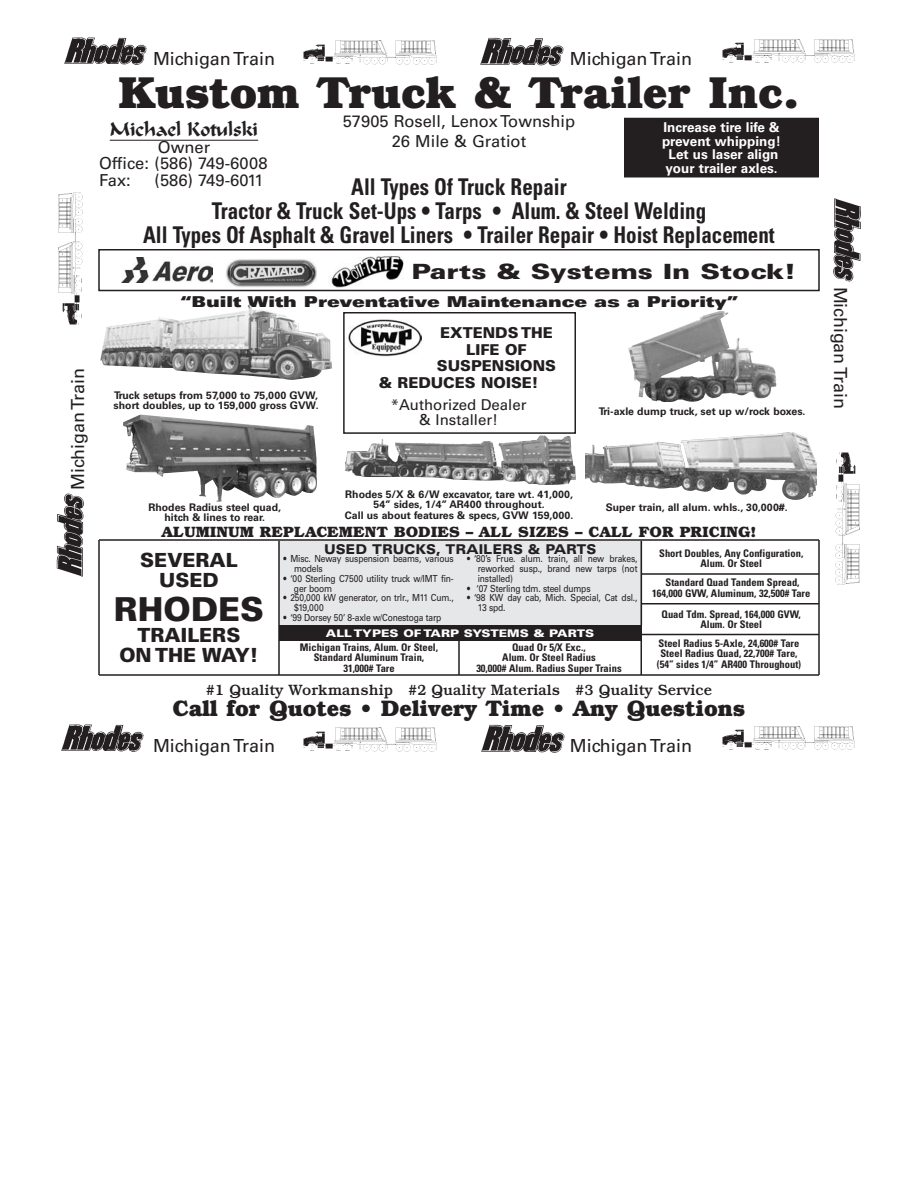
<style>
.page{position:relative;width:918px;height:1188px;background:#fff}
.page>*{position:absolute;margin:0;border:0;box-sizing:border-box;transform-origin:0 0}
.t1{font:700 45px "Bookman";color:#231f20}
.t2{font:900 33px "Univers";color:#231f20}
.t3{font:700 condensed 23.1px "Univers";color:#231f20;scale:.91 1}
.t4{font:700 22.5px "Bookman";color:#231f20}
.t5{font:900 21px "Univers";color:#231f20;scale:1.3 1}
.t6{font:900 19.5px "Univers";color:#231f20}
.t7{font:19.5px "Calligrapher";color:#231f20}
.t8{font:18px "Univers";color:#231f20}
.t9{font:16.5px "Univers";color:#231f20}
.t10{font:500 15px "Bookman";color:#231f20}
.t11{font:700 15px "Bookman";color:#231f20}
.t12{font:900 expanded 15px "Univers";color:#231f20}
.t13{font:900 15px/16.5px "Univers";color:#231f20;text-align:center}
.t14{font:15px "Univers";color:#231f20}
.t15{font:700 13.5px "Univers";color:#fff}
.t16{font:900 expanded 13.5px "Univers";color:#231f20;scale:.9 1}
.t17{font:700 condensed 10.5px "Univers";color:#231f20}
.t18{font:700 10.5px "Univers";color:#231f20}
.t19{font:900 10.5px "Univers";color:#fff;scale:1.2 1}
.t20{font:9.75px/9.8px "Univers";letter-spacing:-.02em;color:#231f20;scale:.87 1}
</style>
<div class="page">
<div style="left:279px;top:541px;width:363px;height:84px;background:#e6e7e9"></div>
<hr style="left:110px;top:140px;width:148px;height:1px;background:#231f20">
<img style="left:64px;top:37px;width:83px;height:28px">
<img style="left:303px;top:44px;width:32px;height:20px">
<img style="left:335px;top:40px;width:102px;height:25px">
<img style="left:480px;top:37px;width:84px;height:29px">
<img style="left:722px;top:42px;width:31px;height:21px">
<img style="left:753px;top:39px;width:102px;height:24px">
<img style="left:833px;top:198px;width:28px;height:84px">
<img style="left:836px;top:452px;width:20px;height:31px">
<img style="left:835px;top:483px;width:25px;height:102px">
<img style="left:56px;top:493px;width:28px;height:84px">
<img style="left:62px;top:293px;width:20px;height:32px">
<img style="left:58px;top:192px;width:25px;height:101px">
<img style="left:61px;top:724px;width:83px;height:28px">
<img style="left:303px;top:731px;width:32px;height:20px">
<img style="left:335px;top:727px;width:102px;height:25px">
<img style="left:481px;top:724px;width:84px;height:29px">
<img style="left:722px;top:729px;width:31px;height:21px">
<img style="left:753px;top:726px;width:102px;height:24px">
<img style="left:628px;top:311px;width:149px;height:91px">
<hr style="left:99px;top:539px;width:720px;height:2px;background:#231f20">
<img style="left:123px;top:415px;width:194px;height:87px">
<img style="left:585px;top:432px;width:232px;height:68px">
<img style="left:345px;top:435px;width:231px;height:50px">
<img style="left:100px;top:305px;width:232px;height:75px">
<div style="left:98px;top:249px;width:722px;height:42px;border:2px solid #231f20"></div>
<hr style="left:99px;top:674px;width:720px;height:2px;background:#231f20">
<hr style="left:640px;top:541px;width:2px;height:134px;background:#231f20">
<hr style="left:458px;top:633px;width:2px;height:42px;background:#231f20">
<hr style="left:278px;top:541px;width:2px;height:134px;background:#231f20">
<hr style="left:641px;top:573px;width:178px;height:2px;background:#231f20">
<hr style="left:98px;top:540px;width:2px;height:135px;background:#231f20">
<hr style="left:818px;top:540px;width:2px;height:135px;background:#231f20">
<div style="left:625px;top:118px;width:193px;height:59px;background:#231f20"></div>
<hr style="left:641px;top:603px;width:178px;height:1px;background:#231f20">
<hr style="left:641px;top:634px;width:178px;height:1px;background:#231f20">
<div style="left:343px;top:312px;width:233px;height:122px;border:2px solid #231f20"></div>
<img style="left:349px;top:320px;width:73px;height:37px">
<img style="left:122px;top:257px;width:91px;height:26px">
<img style="left:226px;top:259px;width:90px;height:28px">
<img style="left:329px;top:256px;width:75px;height:33px">
<div style="left:279px;top:625px;width:362px;height:15px;background:#231f20"></div>
<p class="t8" style="left:67px;top:490px;width:124px;rotate:-90deg">Michigan Train</p>
<p class="t8" style="left:153px;top:47px;width:124px">Michigan Train</p>
<p class="t8" style="left:570px;top:47px;width:124px">Michigan Train</p>
<p class="t1" style="left:119px;top:64px;width:682px">Kustom Truck &amp; Trailer Inc.</p>
<p class="t9" style="left:343px;top:112px;width:234px">57905 Rosell, Lenox Township</p>
<p class="t9" style="left:392px;top:131px;width:136px">26 Mile &amp; Gratiot</p>
<p class="t7" style="left:110px;top:118px;width:150px">Michael Kotulski</p>
<p class="t9" style="left:158px;top:137px;width:54px">Owner</p>
<p class="t9" style="left:99px;top:154px;width:170px">Office: (586) 749-6008</p>
<p class="t9" style="left:99px;top:170px;width:33px">Fax:</p>
<p class="t9" style="left:155px;top:170px;width:111px">(586) 749-6011</p>
<p class="t15" style="left:663px;top:120px;width:118px">Increase tire life &amp;</p>
<p class="t15" style="left:662px;top:133px;width:120px">prevent whipping!</p>
<p class="t15" style="left:669px;top:147px;width:111px">Let us laser align</p>
<p class="t15" style="left:666px;top:160px;width:114px">your trailer axles.</p>
<p class="t3" style="left:351px;top:173px;width:238px">All Types Of Truck Repair</p>
<p class="t3" style="left:212px;top:197px;width:545px">Tractor &amp; Truck Set-Ups • Tarps • Alum. &amp; Steel Welding</p>
<p class="t3" style="left:143px;top:221px;width:696px">All Types Of Asphalt &amp; Gravel Liners • Trailer Repair • Hoist Replacement</p>
<p class="t5" style="left:411px;top:258px;width:298px">Parts &amp; Systems In Stock!</p>
<p class="t12" style="left:180px;top:293px;width:559px">“Built With Preventative Maintenance as a Priority”</p>
<p class="t18" style="left:114px;top:389px;width:206px">Truck setups from 57,000 to 75,000 GVW,</p>
<p class="t18" style="left:114px;top:399px;width:207px">short doubles, up to 159,000 gross GVW.</p>
<p class="t13" style="left:440px;top:324px;width:114px">EXTENDS THE</p>
<p class="t13" style="left:437px;top:341px;width:121px">LIFE OF<br>SUSPENSIONS</p>
<p class="t13" style="left:379px;top:374px;width:161px">&amp; REDUCES NOISE!</p>
<p class="t14" style="left:391px;top:396px;width:137px">*Authorized Dealer</p>
<p class="t14" style="left:419px;top:411px;width:80px">&amp; Installer!</p>
<p class="t18" style="left:599px;top:405px;width:208px">Tri-axle dump truck, set up w/rock boxes.</p>
<p class="t18" style="left:345px;top:488px;width:229px">Rhodes 5/X &amp; 6/W excavator, tare wt. 41,000,</p>
<p class="t18" style="left:374px;top:498px;width:173px">54” sides, 1/4” AR400 throughout.</p>
<p class="t18" style="left:345px;top:509px;width:230px">Call us about features &amp; specs, GVW 159,000.</p>
<p class="t18" style="left:606px;top:501px;width:183px">Super train, all alum. whls., 30,000#.</p>
<p class="t18" style="left:148px;top:501px;width:134px">Rhodes Radius steel quad,</p>
<p class="t18" style="left:164px;top:511px;width:102px">hitch &amp; lines to rear.</p>
<p class="t11" style="left:161px;top:523px;width:596px">ALUMINUM REPLACEMENT BODIES – ALL SIZES – CALL FOR PRICING!</p>
<p class="t6" style="left:140px;top:548px;width:99px">SEVERAL</p>
<p class="t6" style="left:159px;top:567px;width:61px">USED</p>
<p class="t2" style="left:114px;top:589px;width:152px">RHODES</p>
<p class="t6" style="left:138px;top:623px;width:104px">TRAILERS</p>
<p class="t6" style="left:119px;top:642px;width:141px">ON THE WAY!</p>
<p class="t16" style="left:324px;top:541px;width:304px">USED TRUCKS, TRAILERS &amp; PARTS</p>
<p class="t20" style="left:478px;top:554px;width:185px;text-align:justify;text-indent:-10px">• ‘80’s Frue. alum. train, all new brakes, reworked susp., brand new tarps (not installed)</p>
<p class="t20" style="left:467px;top:583px;width:143px">• ‘07 Sterling tdm. steel dumps</p>
<p class="t20" style="left:478px;top:593px;width:185px;text-indent:-10px">• ‘98 KW day cab, Mich. Special, Cat dsl.,<br>13 spd.</p>
<p class="t20" style="left:294px;top:554px;width:185px;text-indent:-10px">• Misc. Neway suspension beams, various models</p>
<p class="t20" style="left:294px;top:574px;width:185px;text-indent:-10px">• ‘00 Sterling C7500 utility truck w/IMT fin&shy;ger boom</p>
<p class="t20" style="left:294px;top:593px;width:185px;text-indent:-10px">• 250,000 kW generator, on trlr., M11 Cum., $19,000</p>
<p class="t20" style="left:284px;top:613px;width:183px">• ‘99 Dorsey 50’ 8-axle w/Conestoga tarp</p>
<p class="t19" style="left:326px;top:627px;width:225px">ALL TYPES OF TARP SYSTEMS &amp; PARTS</p>
<p class="t17" style="left:300px;top:641px;width:140px">Michigan Trains, Alum. Or Steel,</p>
<p class="t17" style="left:314px;top:651px;width:112px">Standard Aluminum Train,</p>
<p class="t17" style="left:343px;top:662px;width:53px">31,000# Tare</p>
<p class="t17" style="left:512px;top:641px;width:75px">Quad Or 5/X Exc.,</p>
<p class="t17" style="left:502px;top:651px;width:95px">Alum. Or Steel Radius</p>
<p class="t17" style="left:476px;top:662px;width:147px">30,000# Alum. Radius Super Trains</p>
<p class="t17" style="left:659px;top:546px;width:146px">Short Doubles, Any Configuration,</p>
<p class="t17" style="left:700px;top:557px;width:63px">Alum. Or Steel</p>
<p class="t17" style="left:666px;top:576px;width:136px">Standard Quad Tandem Spread,</p>
<p class="t17" style="left:652px;top:587px;width:160px">164,000 GVW, Aluminum, 32,500# Tare</p>
<p class="t17" style="left:662px;top:608px;width:141px">Quad Tdm. Spread, 164,000 GVW,</p>
<p class="t17" style="left:700px;top:618px;width:63px">Alum. Or Steel</p>
<p class="t17" style="left:659px;top:637px;width:142px">Steel Radius 5-Axle, 24,600# Tare</p>
<p class="t17" style="left:660px;top:647px;width:139px">Steel Radius Quad, 22,700# Tare,</p>
<p class="t17" style="left:657px;top:658px;width:146px">(54” sides 1/4” AR400 Throughout)</p>
<p class="t10" style="left:206px;top:681px;width:508px">#1 Quality Workmanship #2 Quality Materials #3 Quality Service</p>
<p class="t4" style="left:173px;top:694px;width:574px">Call for Quotes • Delivery Time • Any Questions</p>
<p class="t8" style="left:153px;top:734px;width:124px">Michigan Train</p>
<p class="t8" style="left:570px;top:734px;width:124px">Michigan Train</p>
<p class="t8" style="left:851px;top:286px;width:124px;rotate:90deg">Michigan Train</p>
</div>
